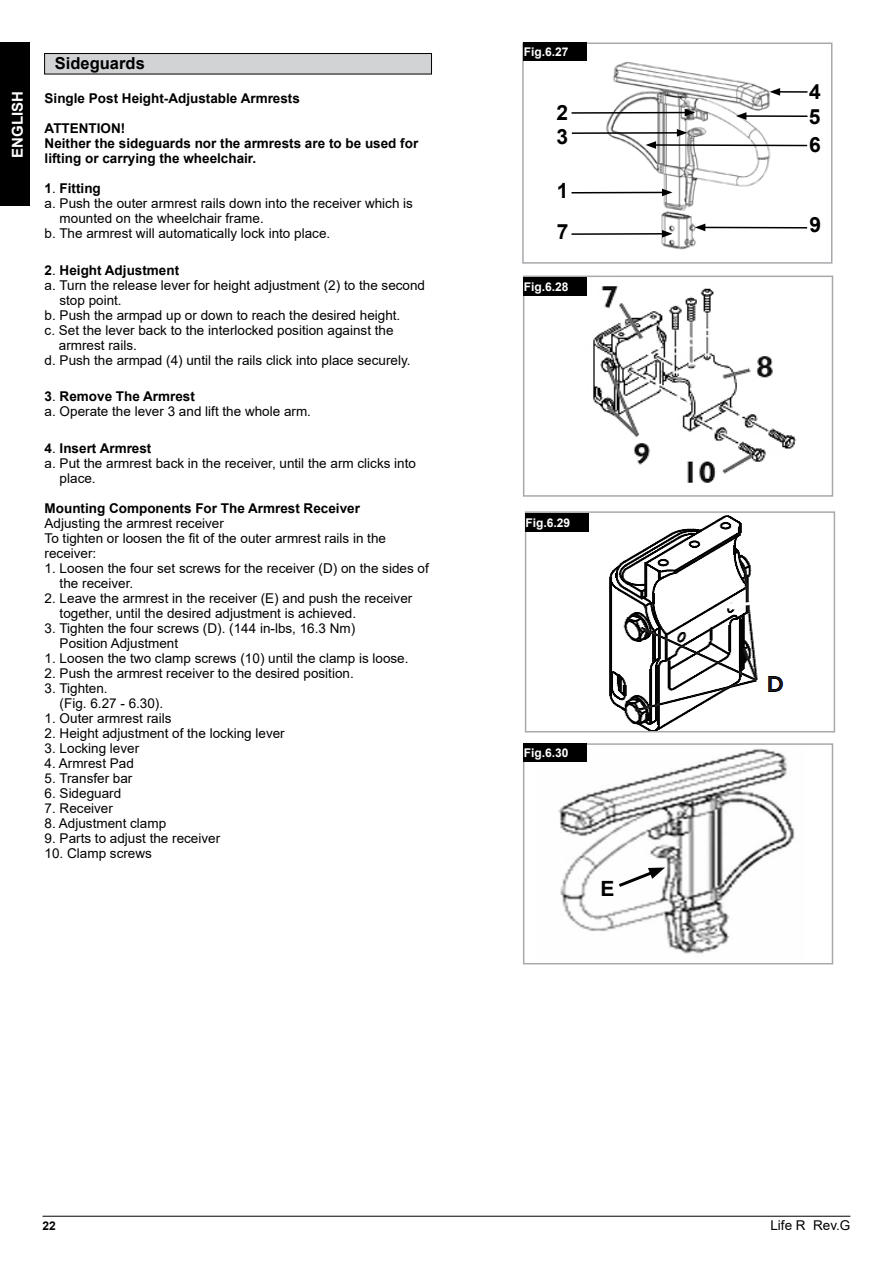
<style>
.page{position:relative;width:893px;height:1263px;background:#fff}
.page>*{position:absolute;margin:0;border:0;box-sizing:border-box;transform-origin:0 0}
.t1{font:700 21px/23.4px "Arial";color:#000}
.t2{font:700 16.5px "Arial";color:#000}
.t3{font:700 15px "Arial";color:#fff}
.t4{font:13.5px/15px "Arial";color:#000}
.t5{font:700 13.5px/15px "Arial";color:#000}
.t6{font:700 12px "Arial";color:#fff}
.t7{font:700 12px "Arial";color:#000}
.s1{font-weight:400}
.s2{font-weight:700}
</style>
<div class="page">
<div style="left:0;top:43px;width:30px;height:163px;background:#000"></div>
<hr style="left:43px;top:1216px;width:807px;height:1px;background:#000">
<img style="left:575px;top:286px;width:222px;height:197px">
<div style="left:523px;top:276px;width:310px;height:221px;border:2px solid #a7a9ac"></div>
<img style="left:609px;top:515px;width:175px;height:214px">
<div style="left:525px;top:511px;width:310px;height:221px;border:2px solid #a7a9ac"></div>
<img style="left:537px;top:748px;width:258px;height:206px">
<div style="left:523px;top:743px;width:310px;height:221px;border:2px solid #a7a9ac"></div>
<svg style="left:723px;top:597px;width:51px;height:14px"></svg>
<svg style="left:615px;top:867px;width:50px;height:22px"></svg>
<img style="left:590px;top:61px;width:186px;height:189px">
<div style="left:522px;top:43px;width:310px;height:221px;border:2px solid #a7a9ac"></div>
<hr style="left:571px;top:192px;width:93px;height:2px;background:#000">
<svg style="left:662px;top:189px;width:10px;height:7px"></svg>
<hr style="left:571px;top:112px;width:116px;height:2px;background:#000">
<svg style="left:685px;top:109px;width:10px;height:7px"></svg>
<hr style="left:572px;top:132px;width:107px;height:2px;background:#000">
<svg style="left:646px;top:129px;width:162px;height:20px"></svg>
<hr style="left:778px;top:91px;width:29px;height:2px;background:#000">
<svg style="left:770px;top:88px;width:10px;height:8px"></svg>
<hr style="left:744px;top:115px;width:63px;height:2px;background:#000">
<svg style="left:736px;top:112px;width:10px;height:8px"></svg>
<hr style="left:703px;top:227px;width:104px;height:2px;background:#000">
<svg style="left:695px;top:224px;width:10px;height:7px"></svg>
<hr style="left:571px;top:233px;width:93px;height:2px;background:#000">
<svg style="left:662px;top:230px;width:10px;height:8px"></svg>
<div style="left:45px;top:54px;width:386px;height:20px;background:#d1d3d4"></div>
<div style="left:44px;top:53px;width:388px;height:21px;border:1px solid #000"></div>
<div style="left:524px;top:43px;width:63px;height:18px;background:#000"></div>
<div style="left:524px;top:277px;width:63px;height:18px;background:#000"></div>
<div style="left:526px;top:514px;width:63px;height:18px;background:#000"></div>
<div style="left:524px;top:743px;width:63px;height:18px;background:#000"></div>
<p class="t3" style="left:7px;top:158px;width:68px;rotate:-90deg">ENGLISH</p>
<p class="t2" style="left:55px;top:52px;width:91px">Sideguards</p>
<p class="t5" style="left:45px;top:91px;width:257px">Single Post Height-Adjustable Armrests</p>
<p class="t5" style="left:45px;top:121px;width:375px">ATTENTION!<br>Neither the sideguards nor the armrests are to be used for lifting or carrying the wheelchair.</p>
<p class="t5" style="left:45px;top:181px;width:58px">1<span class="s1">.</span> Fitting</p>
<p class="t4" style="left:45px;top:196px;width:370px">a. Push the outer armrest rails down into the receiver which is</p>
<p class="t4" style="left:60px;top:211px;width:206px">mounted on the wheelchair frame.</p>
<p class="t4" style="left:45px;top:226px;width:287px">b. The armrest will automatically lock into place.</p>
<p class="t5" style="left:45px;top:262px;width:136px">2<span class="s1">.</span> Height Adjustment</p>
<p class="t4" style="left:45px;top:277px;width:382px">a. Turn the release lever for height adjustment (2) to the second</p>
<p class="t4" style="left:59px;top:292px;width:64px">stop point.</p>
<p class="t4" style="left:45px;top:307px;width:357px">b. Push the armpad up or down to reach the desired height.</p>
<p class="t4" style="left:45px;top:322px;width:350px">c. Set the lever back to the interlocked position against the</p>
<p class="t4" style="left:59px;top:337px;width:80px">armrest rails.</p>
<p class="t4" style="left:45px;top:352px;width:367px">d. Push the armpad (4) until the rails click into place securely.</p>
<p class="t4" style="left:45px;top:389px;width:268px"><span class="s2">3</span>. <span class="s2">Remove The Armrest<br></span>a. Operate the lever 3 and lift the whole arm.</p>
<p class="t5" style="left:45px;top:441px;width:108px">4<span class="s1">.</span> Insert Armrest</p>
<p class="t4" style="left:45px;top:455px;width:373px">a. Put the armrest back in the receiver, until the arm clicks into</p>
<p class="t4" style="left:60px;top:470px;width:38px">place.</p>
<p class="t5" style="left:45px;top:501px;width:317px">Mounting Components For The Armrest Receiver</p>
<p class="t4" style="left:45px;top:515px;width:343px">Adjusting the armrest receiver<br>To tighten or loosen the fit of the outer armrest rails in the receiver:</p>
<p class="t4" style="left:60px;top:560px;width:371px;text-indent:-15px">1. Loosen the four set screws for the receiver (D) on the sides of the receiver.</p>
<p class="t4" style="left:60px;top:590px;width:354px;text-indent:-15px">2. Leave the armrest in the receiver (E) and push the receiver together, until the desired adjustment is achieved.</p>
<p class="t4" style="left:60px;top:620px;width:297px;text-indent:-15px">3. Tighten the four screws (D). (144 in-lbs, 16.3 Nm)<br>Position Adjustment</p>
<p class="t4" style="left:45px;top:650px;width:365px">1. Loosen the two clamp screws (10) until the clamp is loose.</p>
<p class="t4" style="left:45px;top:665px;width:311px">2. Push the armrest receiver to the desired position.</p>
<p class="t4" style="left:60px;top:680px;width:105px;text-indent:-15px">3. Tighten.<br>(Fig. 6.27 - 6.30).</p>
<p class="t4" style="left:45px;top:710px;width:128px">1. Outer armrest rails</p>
<p class="t4" style="left:45px;top:725px;width:242px">2. Height adjustment of the locking lever</p>
<p class="t4" style="left:45px;top:740px;width:96px">3. Locking lever</p>
<p class="t4" style="left:45px;top:755px;width:91px">4. Armrest Pad</p>
<p class="t4" style="left:45px;top:770px;width:89px">5. Transfer bar</p>
<p class="t4" style="left:45px;top:785px;width:78px">6. Sideguard</p>
<p class="t4" style="left:45px;top:800px;width:70px">7. Receiver</p>
<p class="t4" style="left:45px;top:815px;width:123px">8. Adjustment clamp</p>
<p class="t4" style="left:45px;top:830px;width:177px">9. Parts to adjust the receiver</p>
<p class="t4" style="left:45px;top:845px;width:109px">10. Clamp screws</p>
<p class="t6" style="left:524px;top:43px;width:46px">Fig.6.27</p>
<h1 class="t1" style="left:557px;top:101px;width:13px">2<br>3</h1>
<h1 class="t1" style="left:557px;top:179px;width:13px">1</h1>
<h1 class="t1" style="left:557px;top:220px;width:13px">7</h1>
<p class="t6" style="left:524px;top:278px;width:46px">Fig.6.28</p>
<p class="t6" style="left:526px;top:514px;width:46px">Fig.6.29</p>
<p class="t6" style="left:524px;top:744px;width:46px">Fig.6.30</p>
<h1 class="t1" style="left:600px;top:877px;width:16px">E</h1>
<h1 class="t1" style="left:809px;top:79px;width:14px;line-height:25.8px">4<br>5</h1>
<h1 class="t1" style="left:809px;top:133px;width:13px">6</h1>
<h1 class="t1" style="left:810px;top:213px;width:13px">9</h1>
<p class="t7" style="left:43px;top:1217px;width:15px">22</p>
<p class="t4" style="left:770px;top:1218px;width:82px">Life R Rev.G</p>
</div>
